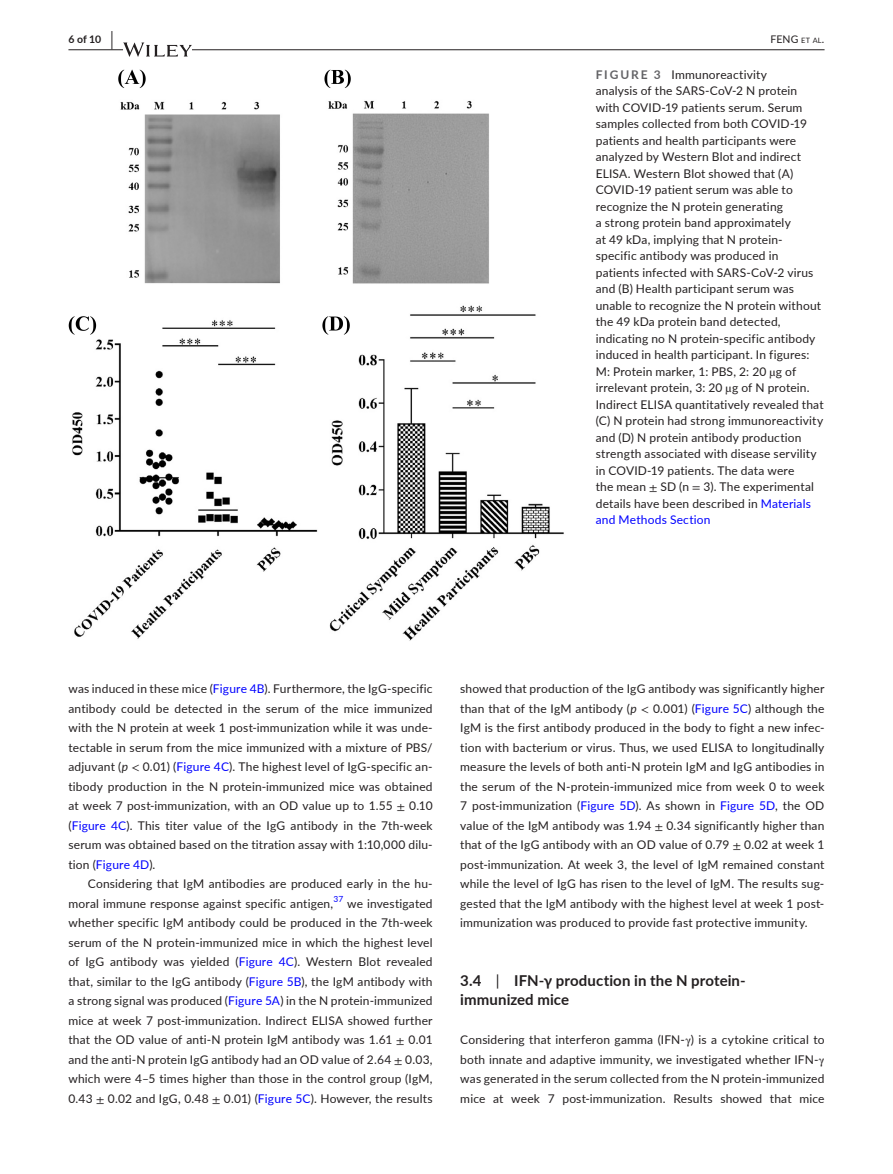
<style>
.page{position:relative;width:893px;height:1174px;background:#fff}
.page>*{position:absolute;margin:0;border:0;box-sizing:border-box;transform-origin:0 0}
.t1{font:700 15px/19.5px "Lato";letter-spacing:.005em;color:#231f20}
.t2{font:12px/19.5px "Lato";letter-spacing:.015em;color:#231f20;text-align:justify}
.t3{font:10.5px "Lato";color:#231f20}
.t4{font:700 10.5px "Lato";color:#231f20}
.s1{font-size:19.5px}
.s2{font-size:7.35px}
.s3{font-weight:700;color:#636366}
.s4{font-family:"STIX"}
.s5{color:#00f}
.s6{font-style:italic}
.s7{font-weight:400}
</style>
<div class="page">
<hr style="left:68px;top:49px;width:756px;height:1px;background:#231f20">
<svg style="left:123px;top:42px;width:69px;height:15px"></svg>
<img style="left:68px;top:69px;width:496px;height:572px">
<p class="t4" style="left:68px;top:31px;width:46px">6 of 10 <span class="s1">|</span></p>
<p class="t3" style="left:770px;top:31px;width:56px">FENG <span class="s2">et al</span>.</p>
<p class="t2" style="left:596px;top:66px;width:229px;line-height:16.5px;text-align:left"><span class="s3">FIGURE 3</span> Immunoreactivity<br>analysis of the SARS-CoV-2 N protein with COVID-19 patients serum. Serum samples collected from both COVID-19 patients and health participants were analyzed by Western Blot and indirect ELISA. Western Blot showed that (A)<br>COVID-19 patient serum was able to recognize the N protein generating<br>a strong protein band approximately<br>at 49 kDa, implying that N protein&shy;specific antibody was produced in patients infected with SARS-CoV-2 virus and (B) Health participant serum was unable to recognize the N protein without the 49 kDa protein band detected, indicating no N protein-specific antibody induced in health participant. In figures:<br>M: Protein marker, 1: PBS, 2: 20 <span class="s4">µ</span>g of irrelevant protein, 3: 20 <span class="s4">µ</span>g of N protein.<br>Indirect ELISA quantitatively revealed that (C) N protein had strong immunoreactivity and (D) N protein antibody production strength associated with disease servility in COVID-19 patients. The data were<br>the mean <span class="s4">±</span> SD (n <span class="s4">=</span> 3). The experimental details have been described in <span class="s5">Materials and Methods Section</span></p>
<p class="t2" style="left:68px;top:678px;width:366px">was induced in these mice (<span class="s5">Figure 4B</span>). Furthermore, the IgG-specific antibody could be detected in the serum of the mice immunized with the N protein at week 1 post-immunization while it was unde&shy;tectable in serum from the mice immunized with a mixture of PBS/ adjuvant (<span class="s6">p</span> <span class="s4">&lt;</span> 0.01) (<span class="s5">Figure 4C</span>). The highest level of IgG-specific an&shy;tibody production in the N protein-immunized mice was obtained at week 7 post-immunization, with an OD value up to 1.55 <span class="s4">±</span> 0.10 (<span class="s5">Figure 4C</span>). This titer value of the IgG antibody in the 7th-week serum was obtained based on the titration assay with 1:10,000 dilu&shy;tion (<span class="s5">Figure 4D</span>).</p>
<p class="t2" style="left:68px;top:873px;width:366px;text-indent:20px">Considering that IgM antibodies are produced early in the hu&shy;moral immune response against specific antigen,<sup>37</sup> we investigated whether specific IgM antibody could be produced in the 7th-week serum of the N protein-immunized mice in which the highest level of IgG antibody was yielded (<span class="s5">Figure 4C</span>). Western Blot revealed that, similar to the IgG antibody (<span class="s5">Figure 5B</span>), the IgM antibody with a strong signal was produced (<span class="s5">Figure 5A</span>) in the N protein-immunized mice at week 7 post-immunization. Indirect ELISA showed further that the OD value of anti-N protein IgM antibody was 1.61 <span class="s4">±</span> 0.01 and the anti-N protein IgG antibody had an OD value of 2.64 <span class="s4">±</span> 0.03, which were 4–5 times higher than those in the control group (IgM, 0.43 <span class="s4">±</span> 0.02 and IgG, 0.48 <span class="s4">±</span> 0.01) (<span class="s5">Figure 5C</span>). However, the results</p>
<p class="t2" style="left:460px;top:678px;width:366px">showed that production of the IgG antibody was significantly higher than that of the IgM antibody (<span class="s6">p</span> <span class="s4">&lt;</span> 0.001) (<span class="s5">Figure 5C</span>) although the IgM is the first antibody produced in the body to fight a new infec&shy;tion with bacterium or virus. Thus, we used ELISA to longitudinally measure the levels of both anti-N protein IgM and IgG antibodies in the serum of the N-protein-immunized mice from week 0 to week 7 post-immunization (<span class="s5">Figure 5D</span>). As shown in <span class="s5">Figure 5D</span>, the OD value of the IgM antibody was 1.94 <span class="s4">±</span> 0.34 significantly higher than that of the IgG antibody with an OD value of 0.79 <span class="s4">±</span> 0.02 at week 1 post-immunization. At week 3, the level of IgM remained constant while the level of IgG has risen to the level of IgM. The results sug&shy;gested that the IgM antibody with the highest level at week 1 post&shy;immunization was produced to provide fast protective immunity.</p>
<p class="t1" style="left:460px;top:970px;width:287px">3.4 <span class="s7">|</span> IFN-γ production in the N protein&shy;immunized mice</p>
<p class="t2" style="left:460px;top:1029px;width:366px">Considering that interferon gamma (IFN-<span class="s4">γ</span>) is a cytokine critical to both innate and adaptive immunity, we investigated whether IFN-<span class="s4">γ </span>was generated in the serum collected from the N protein-immunized mice at week 7 post-immunization. Results showed that mice</p>
</div>
